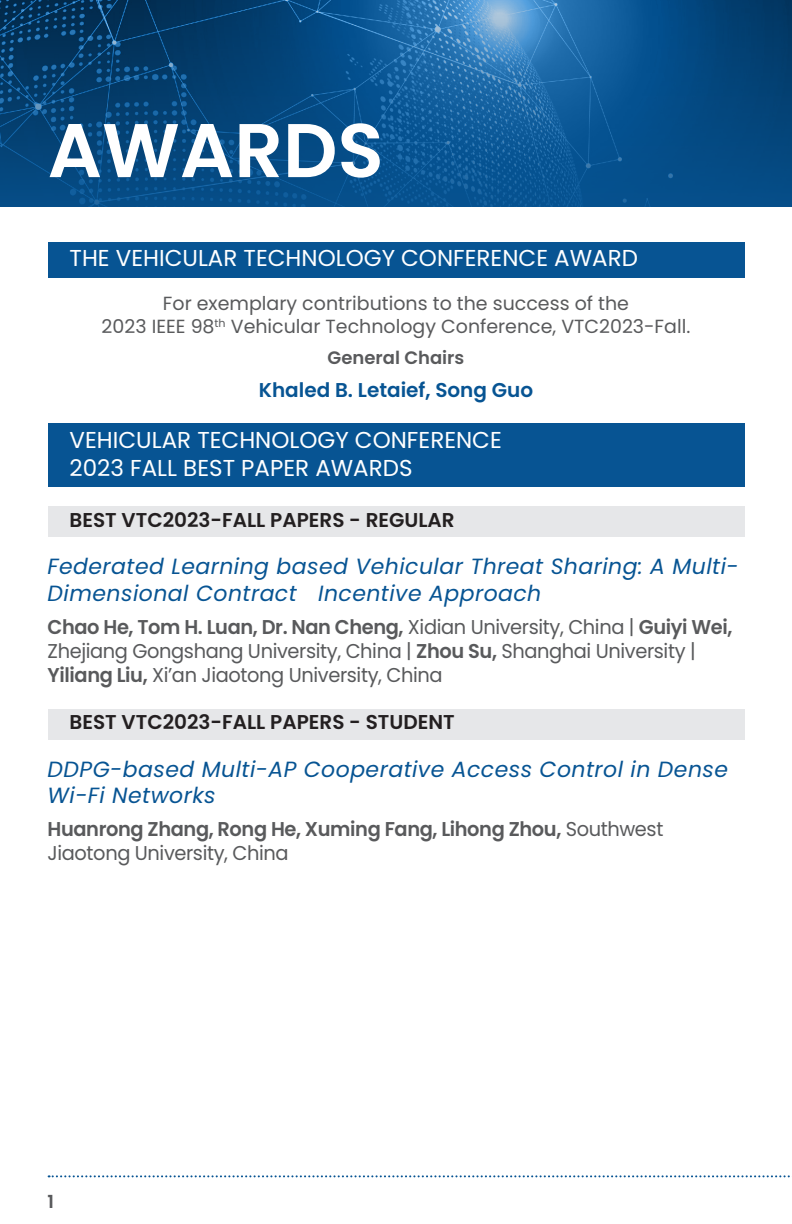
<style>
.page{position:relative;width:792px;height:1224px;background:#fff}
.page>*{position:absolute;margin:0;border:0;box-sizing:border-box;transform-origin:0 0}
.t1{font:600 76px "Poppins";color:#fff}
.t2{font:23px/27.6px "Poppins";color:#fff}
.t3{font:italic 22px/26.4px "Poppins";letter-spacing:.02em;color:#075493}
.t4{font:20px/24px "Poppins";letter-spacing:-.02em;color:#595a5c}
.t5{font:600 20px/24px "Poppins";letter-spacing:-.02em;color:#595a5c}
.t6{font:600 20px "Poppins";color:#231f20}
.t7{font:600 20px "Poppins";color:#075493}
.t8{font:19px/22.8px "Poppins";color:#595a5c;text-align:center}
.t9{font:600 18px "Poppins";color:#595a5c}
.s1{font-weight:600}
.s2{font-weight:400}
</style>
<div class="page">
<svg style="left:49px;top:1175px;width:741px;height:2px"></svg>
<img style="left:0;top:0;width:792px;height:206px">
<div style="left:48px;top:242px;width:696px;height:36px;background:#075493"></div>
<div style="left:48px;top:424px;width:696px;height:63px;background:#075493"></div>
<div style="left:48px;top:506px;width:696px;height:31px;background:#e6e7e9"></div>
<div style="left:48px;top:709px;width:696px;height:31px;background:#e6e7e9"></div>
<h1 class="t1" style="left:48px;top:106px;width:338px">AWARDS</h1>
<p class="t2" style="left:70px;top:245px;width:570px">THE VEHICULAR TECHNOLOGY CONFERENCE AWARD</p>
<p class="t8" style="left:102px;top:292px;width:590px">For exemplary contributions to the success of the<br>2023 IEEE 98<sup>th</sup> Vehicular Technology Conference, VTC2023-Fall.</p>
<p class="t9" style="left:328px;top:347px;width:138px">General Chairs</p>
<p class="t7" style="left:259px;top:379px;width:276px">Khaled B. Letaief, Song Guo</p>
<p class="t2" style="left:70px;top:426px;width:434px">VEHICULAR TECHNOLOGY CONFERENCE<br>2023 FALL BEST PAPER AWARDS</p>
<p class="t6" style="left:70px;top:508px;width:387px">BEST VTC2023-FALL PAPERS - REGULAR</p>
<p class="t3" style="left:48px;top:553px;width:693px">Federated Learning based Vehicular Threat Sharing: A Multi-<br>Dimensional Contract Incentive Approach</p>
<p class="t4" style="left:48px;top:615px;width:686px"><span class="s1">Chao He, Tom H. Luan, Dr. Nan Cheng,</span> Xidian University, China | <span class="s1">Guiyi Wei,<br></span>Zhejiang Gongshang University, China | <span class="s1">Zhou Su,</span> Shanghai University |<br><span class="s1">Yiliang Liu,</span> Xi’an Jiaotong University, China</p>
<p class="t6" style="left:70px;top:711px;width:386px">BEST VTC2023-FALL PAPERS - STUDENT</p>
<p class="t3" style="left:48px;top:756px;width:682px">DDPG-based Multi-AP Cooperative Access Control in Dense<br>Wi-Fi Networks</p>
<p class="t5" style="left:48px;top:818px;width:617px">Huanrong Zhang, Rong He, Xuming Fang, Lihong Zhou, <span class="s2">Southwest<br>Jiaotong University, China</span></p>
<p class="t9" style="left:48px;top:1191px;width:8px">1</p>
</div>
